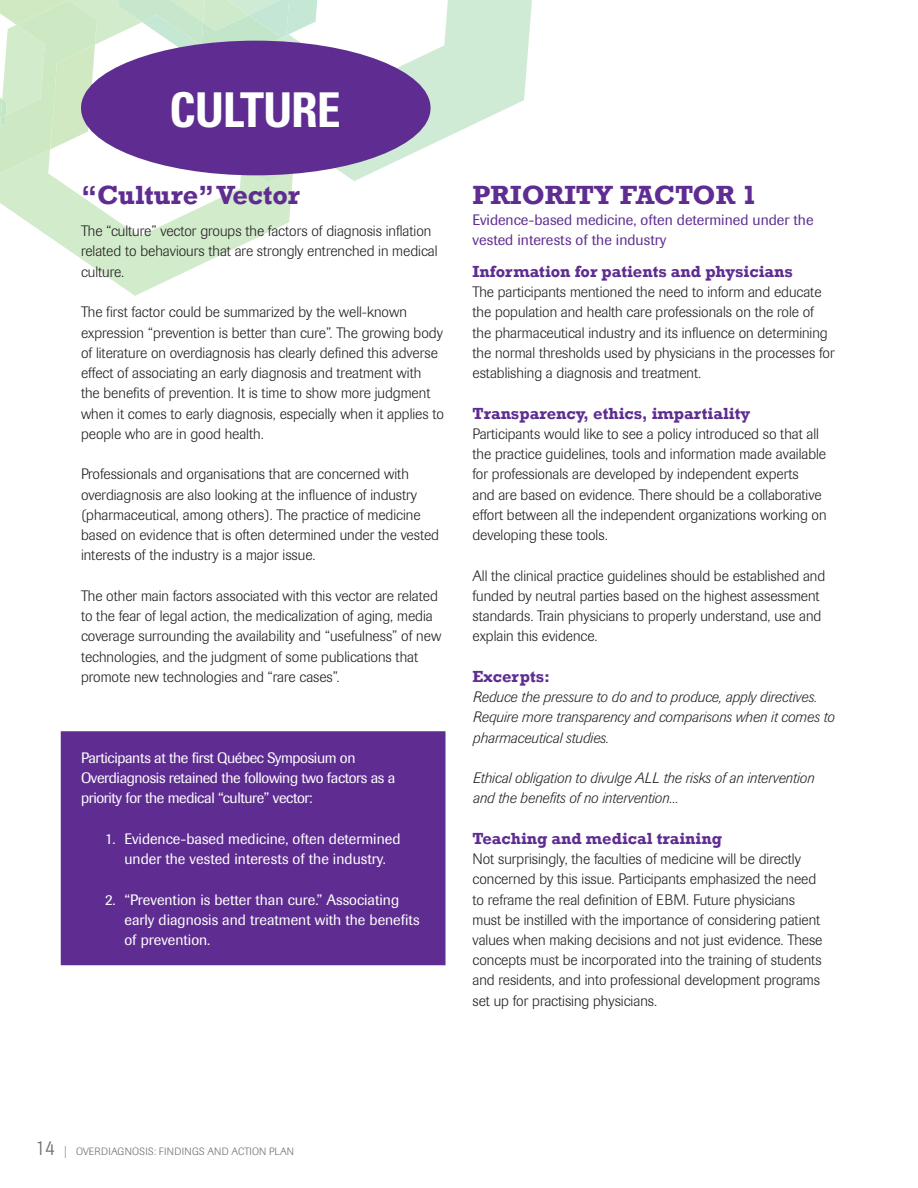
<style>
.page{position:relative;width:918px;height:1188px;background:#fff}
.page>*{position:absolute;margin:0;border:0;box-sizing:border-box;transform-origin:0 0}
.t1{font:700 condensed 48px "Univers";letter-spacing:-.025em;color:#fff}
.sub-titles{font:700 27px "Rockwell";color:#5f2d91}
.sub-titles-2{font:700 16.5px "Rockwell";color:#5f2d91}
.texte{font:300 15px/20.2px "Imago";color:#231f20}
.texte-2{font:italic 300 15px/20.2px "Imago";color:#231f20}
.texte-3{font:15px/20.2px "Imago";color:#fff;text-align:center}
.texte-4{font:15px/20.2px "Imago";letter-spacing:-.025em;color:#fff}
.texte-5{font:15px/20.2px "Imago";color:#5f2d91}
.t2{font:300 10.5px "Imago";letter-spacing:.02em;color:#6c6d70}
.s1{font-size:21px}
.s2{font-size:12px}
</style>
<div class="page">
<svg style="left:325px;top:0;width:207px;height:181px"></svg>
<svg style="left:0;top:0;width:292px;height:296px"></svg>
<svg style="left:119px;top:0;width:205px;height:183px"></svg>
<svg style="left:0;top:0;width:97px;height:180px"></svg>
<div style="left:61px;top:731px;width:385px;height:234px;background:#5f2d91"></div>
<div style="left:81px;top:41px;width:350px;height:134px;background:#5f2d91;border-radius:50%"></div>
<p class="t1" style="left:169px;top:81px;width:173px">CULTURE</p>
<p class="sub-titles" style="left:81px;top:179px;width:221px">“Culture” Vector</p>
<p class="texte" style="left:81px;top:221px;width:358px">The “culture” vector groups the factors of diagnosis inflation related to behaviours that are strongly entrenched in medical culture.</p>
<p class="texte" style="left:81px;top:302px;width:365px">The first factor could be summarized by the well-known expression “prevention is better than cure”. The growing body of literature on overdiagnosis has clearly defined this adverse effect of associating an early diagnosis and treatment with<br>the benefits of prevention. It is time to show more judgment when it comes to early diagnosis, especially when it applies to people who are in good health.</p>
<p class="texte" style="left:81px;top:464px;width:360px">Professionals and organisations that are concerned with overdiagnosis are also looking at the influence of industry (pharmaceutical, among others). The practice of medicine based on evidence that is often determined under the vested interests of the industry is a major issue.</p>
<p class="texte" style="left:81px;top:586px;width:362px">The other main factors associated with this vector are related to the fear of legal action, the medicalization of aging, media coverage surrounding the availability and “usefulness” of new technologies, and the judgment of some publications that promote new technologies and “rare cases”.</p>
<p class="texte-4" style="left:81px;top:748px;width:316px">Participants at the first Québec Symposium on<br>Overdiagnosis retained the following two factors as a priority for the medical “culture” vector:</p>
<p class="texte-3" style="left:105px;top:829px;width:297px">1. Evidence-based medicine, often determined under the vested interests of the industry.</p>
<p class="texte-3" style="left:124px;top:889px;width:297px;text-align:left;text-indent:-20px">2. “Prevention is better than cure.” Associating early diagnosis and treatment with the benefits of prevention.</p>
<p class="sub-titles" style="left:472px;top:179px;width:286px">PRIORITY FACTOR 1</p>
<p class="texte-5" style="left:472px;top:209px;width:343px">Evidence-based medicine, often determined under the vested interests of the industry</p>
<p class="sub-titles-2" style="left:472px;top:261px;width:322px">Information for patients and physicians</p>
<p class="texte" style="left:472px;top:282px;width:364px">The participants mentioned the need to inform and educate the population and health care professionals on the role of the pharmaceutical industry and its influence on determining the normal thresholds used by physicians in the processes for establishing a diagnosis and treatment.</p>
<p class="sub-titles-2" style="left:472px;top:403px;width:279px">Transparency, ethics, impartiality</p>
<p class="texte" style="left:472px;top:424px;width:356px">Participants would like to see a policy introduced so that all the practice guidelines, tools and information made available for professionals are developed by independent experts<br>and are based on evidence. There should be a collaborative effort between all the independent organizations working on developing these tools.</p>
<p class="texte" style="left:472px;top:565px;width:354px">All the clinical practice guidelines should be established and funded by neutral parties based on the highest assessment standards. Train physicians to properly understand, use and explain this evidence.</p>
<p class="sub-titles-2" style="left:472px;top:666px;width:79px">Excerpts:</p>
<p class="texte-2" style="left:472px;top:687px;width:363px">Reduce the pressure to do and to produce, apply directives.<br>Require more transparency and comparisons when it comes to pharmaceutical studies.</p>
<p class="texte-2" style="left:472px;top:768px;width:343px">Ethical obligation to divulge ALL the risks of an intervention and the benefits of no intervention...</p>
<p class="sub-titles-2" style="left:472px;top:828px;width:251px">Teaching and medical training</p>
<p class="texte" style="left:472px;top:849px;width:351px">Not surprisingly, the faculties of medicine will be directly concerned by this issue. Participants emphasized the need to reframe the real definition of EBM. Future physicians must be instilled with the importance of considering patient values when making decisions and not just evidence. These concepts must be incorporated into the training of students and residents, and into professional development programs set up for practising physicians.</p>
<p class="t2" style="left:35px;top:1146px;width:260px"><span class="s1">14</span> <span class="s2">|</span> OVERDIAGNOSIS: FINDINGS AND ACTION PLAN</p>
</div>
